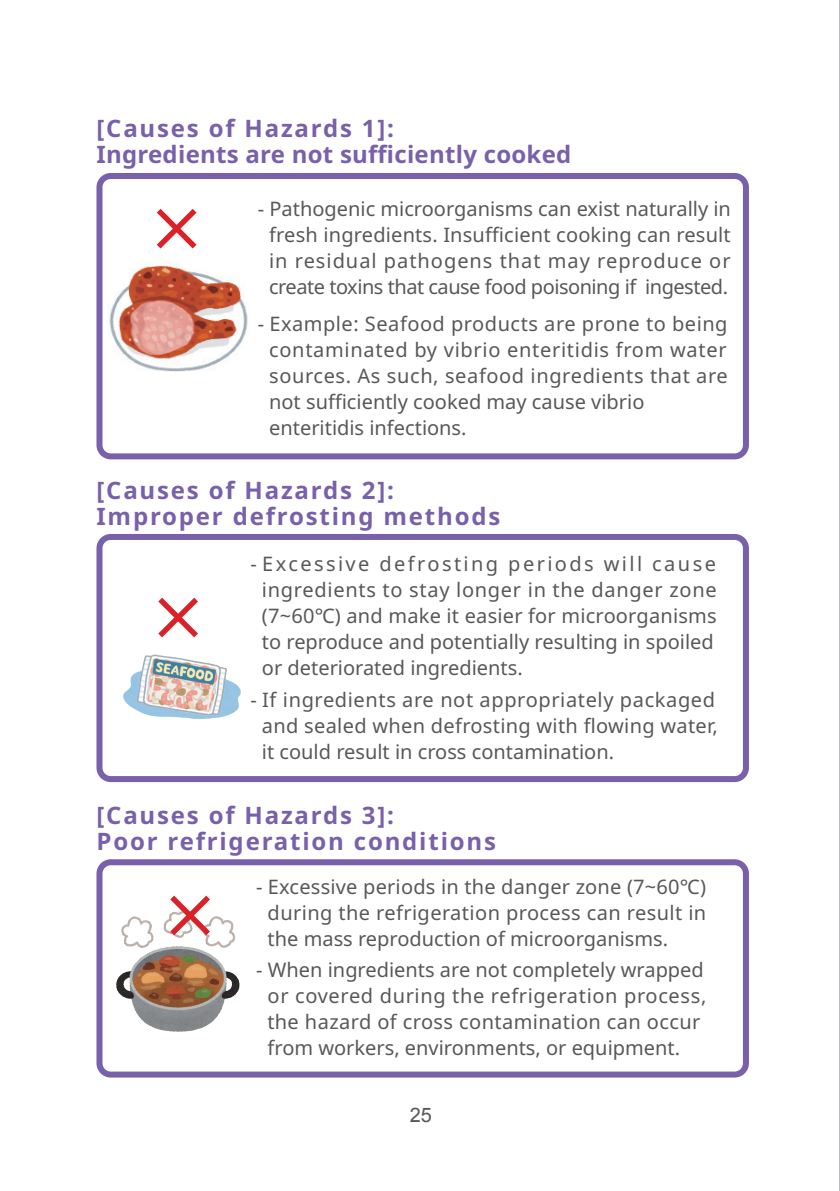
<style>
.page{position:relative;width:840px;height:1191px;background:#fff}
.page>*{position:absolute;margin:0;border:0;box-sizing:border-box;transform-origin:0 0}
.t1{font:700 24px/26px "Noto Sans";letter-spacing:.075em;color:#7960aa}
.t2{font:700 24px/26px "Noto Sans";letter-spacing:.01em;color:#7960aa}
.t3{font:20px/26px "Noto Sans";letter-spacing:.01em;color:#57585a}
.t4{font:20px "Arial";color:#57585a}
</style>
<div class="page">
<div style="left:96px;top:173px;width:652px;height:286px;border:6px solid #7960aa;border-radius:11px"></div>
<div style="left:96px;top:534px;width:652px;height:248px;border:6px solid #7960aa;border-radius:11px"></div>
<div style="left:96px;top:859px;width:652px;height:218px;border:6px solid #7960aa;border-radius:11px"></div>
<img style="left:123px;top:675px;width:118px;height:41px">
<img style="left:133px;top:654px;width:95px;height:65px">
<img style="left:116px;top:916px;width:124px;height:116px">
<svg style="left:156px;top:209px;width:41px;height:40px"></svg>
<svg style="left:158px;top:597px;width:40px;height:41px"></svg>
<svg style="left:164px;top:895px;width:52px;height:46px"></svg>
<img style="left:109px;top:265px;width:139px;height:107px">
<hr style="left:838px;top:0;width:1px;height:1191px;background:#bcbdc0">
<p class="t2" style="left:96px;top:115px;width:476px">[Causes of Hazards 1]:<br>Ingredients are not sufficiently cooked</p>
<p class="t3" style="left:258px;top:196px;width:474px;text-align:center">- Pathogenic microorganisms can exist naturally in fresh ingredients. Insufficient cooking can result in residual pathogens that may reproduce or create toxins that cause food poisoning if ingested.</p>
<p class="t3" style="left:269px;top:311px;width:460px;text-indent:-11px">- Example: Seafood products are prone to being contaminated by vibrio enteritidis from water sources. As such, seafood ingredients that are not sufficiently cooked may cause vibrio enteritidis infections.</p>
<p class="t1" style="left:96px;top:477px;width:405px">[Causes of Hazards 2]:<br>Improper defrosting methods</p>
<p class="t3" style="left:262px;top:551px;width:456px;text-indent:-11px">- Excessive defrosting periods will cause ingredients to stay longer in the danger zone (7~60℃) and make it easier for microorganisms to reproduce and potentially resulting in spoiled or deteriorated ingredients.</p>
<p class="t3" style="left:262px;top:687px;width:457px;text-indent:-11px">- If ingredients are not appropriately packaged and sealed when defrosting with flowing water, it could result in cross contamination.</p>
<p class="t1" style="left:96px;top:803px;width:401px">[Causes of Hazards 3]:<br>Poor refrigeration conditions</p>
<p class="t3" style="left:267px;top:873px;width:440px;text-align:justify;text-indent:-11px">- Excessive periods in the danger zone (7~60℃) during the refrigeration process can result in the mass reproduction of microorganisms.</p>
<p class="t3" style="left:267px;top:957px;width:440px;text-indent:-11px">- When ingredients are not completely wrapped or covered during the refrigeration process, the hazard of cross contamination can occur from workers, environments, or equipment.</p>
<p class="t4" style="left:409px;top:1101px;width:24px">25</p>
</div>
